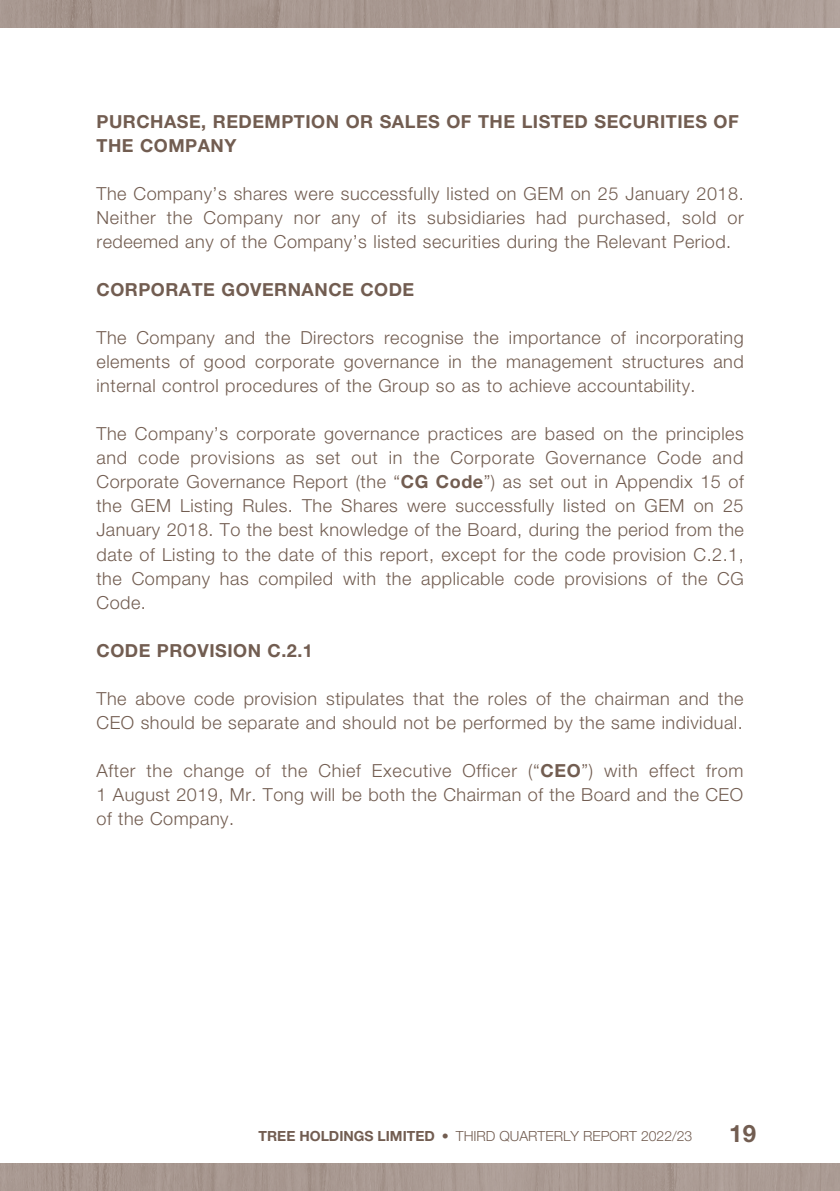
<style>
.page{position:relative;width:840px;height:1191px;background:#fff}
.page>*{position:absolute;margin:0;border:0;box-sizing:border-box;transform-origin:0 0}
.t1{font:700 24px "Helvetica Neue LT Std";color:#725d51}
.t2{font:300 18px/24px "Helvetica Neue LT Std";letter-spacing:.03em;color:#725d51;text-align:justify}
.t3{font:700 18px/24px "Helvetica Neue LT Std";letter-spacing:.03em;color:#725d51}
.t4{font:300 14px "Helvetica Neue LT Std";color:#725d51}
.s1{font-weight:700}
</style>
<div class="page">
<img style="left:0;top:0;width:839px;height:1191px">
<div style="left:0;top:28px;width:839px;height:1134px;background:#fff"></div>
<p class="t3" style="left:96px;top:110px;width:643px">PURCHASE, REDEMPTION OR SALES OF THE LISTED SECURITIES OF<br>THE COMPANY</p>
<p class="t2" style="left:96px;top:182px;width:648px">The Company’s shares were successfully listed on GEM on 25 January 2018.<br>Neither the Company nor any of its subsidiaries had purchased, sold or redeemed any of the Company’s listed securities during the Relevant Period.</p>
<p class="t3" style="left:96px;top:278px;width:319px">CORPORATE GOVERNANCE CODE</p>
<p class="t2" style="left:96px;top:326px;width:648px">The Company and the Directors recognise the importance of incorporating elements of good corporate governance in the management structures and internal control procedures of the Group so as to achieve accountability.</p>
<p class="t2" style="left:96px;top:422px;width:648px">The Company’s corporate governance practices are based on the principles and code provisions as set out in the Corporate Governance Code and Corporate Governance Report (the “<span class="s1">CG Code</span>”) as set out in Appendix 15 of the GEM Listing Rules. The Shares were successfully listed on GEM on 25<br>January 2018. To the best knowledge of the Board, during the period from the date of Listing to the date of this report, except for the code provision C.2.1, the Company has compiled with the applicable code provisions of the CG Code.</p>
<p class="t3" style="left:96px;top:637px;width:218px">CODE PROVISION C.2.1</p>
<p class="t2" style="left:96px;top:686px;width:648px">The above code provision stipulates that the roles of the chairman and the<br>CEO should be separate and should not be performed by the same individual.</p>
<p class="t2" style="left:96px;top:758px;width:648px">After the change of the Chief Executive Officer (“<span class="s1">CEO</span>”) with effect from 1 August 2019, Mr. Tong will be both the Chairman of the Board and the CEO of the Company.</p>
<p class="t4" style="left:258px;top:1127px;width:435px"><span class="s1">TREE HOLDINGS LIMITED</span> • THIRD QUARTERLY REPORT 2022/23</p>
<h1 class="t1" style="left:729px;top:1118px;width:28px">19</h1>
</div>
